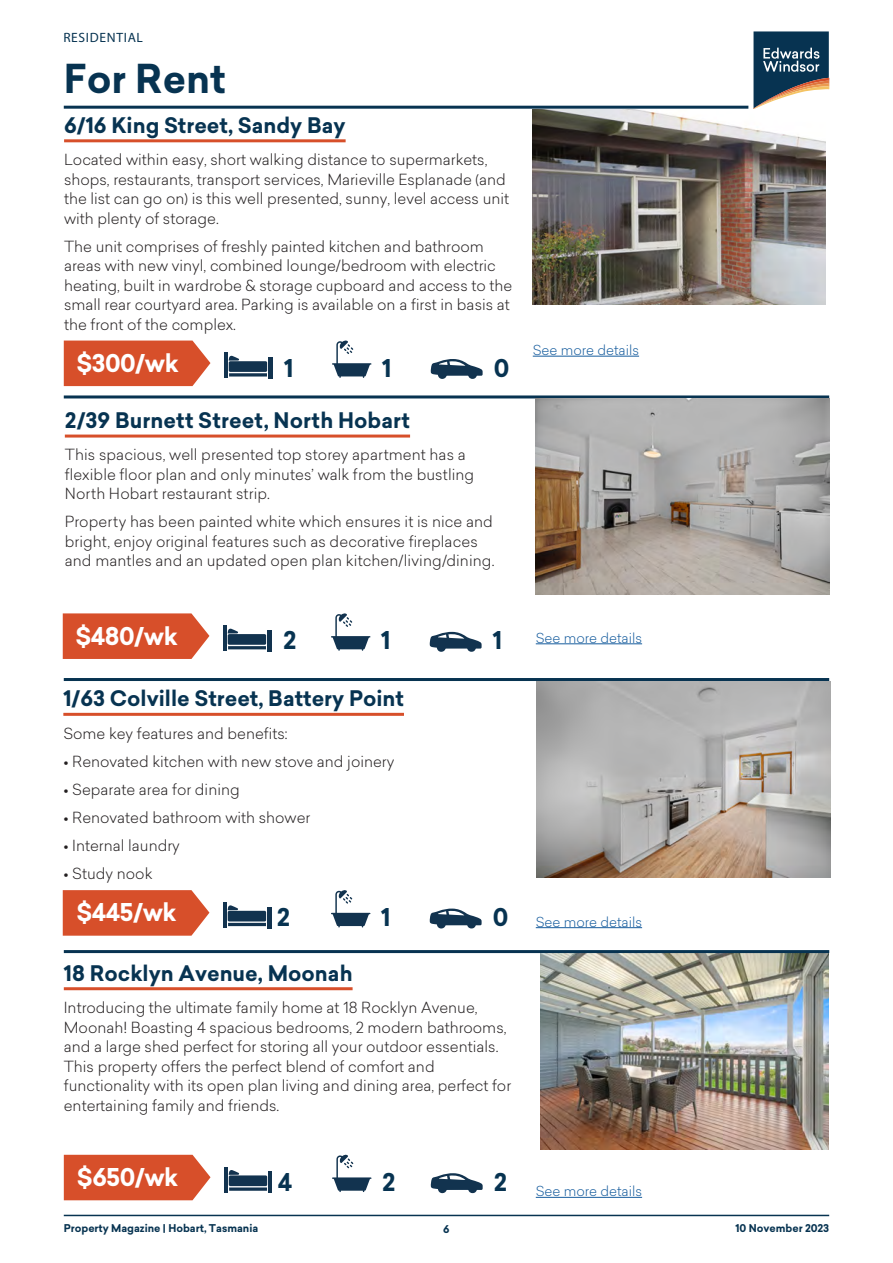
<style>
.page{position:relative;width:893px;height:1263px;background:#fff}
.page>*{position:absolute;margin:0;border:0;box-sizing:border-box;transform-origin:0 0}
.heading_1{font:700 39px "Sailec";color:#073351}
.price{font:700 24px "Sailec";letter-spacing:-.02em;color:#fff}
.feature_number{font:700 24px "Sailec";color:#073351}
.subheading_1{font:700 21px "Sailec";color:#073351}
.body_text{font:300 15px/19.5px "Sailec";color:#231f20}
.body_text-2{font:300 13.5px "Sailec";color:#175d9e}
.PROPERTY_TYPE{font:13.5px "Myriad Pro";letter-spacing:.05em;color:#073351}
.t1{font:700 10.5px "Sailec";color:#073351}
</style>
<div class="page">
<img style="left:540px;top:953px;width:288px;height:196px">
<hr style="left:64px;top:1215px;width:765px;height:1px;background:#073351">
<svg style="left:753px;top:31px;width:76px;height:78px"></svg>
<hr style="left:64px;top:106px;width:684px;height:3px;background:#073351">
<hr style="left:64px;top:139px;width:282px;height:3px;background:#d74f2a">
<hr style="left:65px;top:435px;width:345px;height:3px;background:#d74f2a">
<hr style="left:63px;top:713px;width:341px;height:3px;background:#d74f2a">
<hr style="left:64px;top:987px;width:289px;height:3px;background:#d74f2a">
<hr style="left:64px;top:395px;width:765px;height:3px;background:#073351">
<hr style="left:64px;top:678px;width:765px;height:3px;background:#073351">
<hr style="left:64px;top:950px;width:765px;height:3px;background:#073351">
<svg style="left:332px;top:340px;width:40px;height:38px"></svg>
<svg style="left:332px;top:1154px;width:40px;height:38px"></svg>
<svg style="left:331px;top:613px;width:40px;height:38px"></svg>
<svg style="left:331px;top:890px;width:40px;height:37px"></svg>
<svg style="left:431px;top:359px;width:52px;height:20px"></svg>
<svg style="left:431px;top:1173px;width:52px;height:20px"></svg>
<svg style="left:430px;top:632px;width:52px;height:20px"></svg>
<svg style="left:430px;top:908px;width:52px;height:21px"></svg>
<hr style="left:225px;top:352px;width:3px;height:26px;background:#12334f">
<div style="left:268px;top:357px;width:5px;height:22px;background:#12334f"></div>
<svg style="left:229px;top:355px;width:38px;height:21px"></svg>
<hr style="left:225px;top:1167px;width:3px;height:25px;background:#12334f">
<hr style="left:268px;top:1172px;width:3px;height:21px;background:#12334f">
<svg style="left:229px;top:1170px;width:38px;height:21px"></svg>
<hr style="left:224px;top:625px;width:3px;height:26px;background:#12334f">
<hr style="left:267px;top:630px;width:4px;height:22px;background:#12334f">
<svg style="left:228px;top:628px;width:38px;height:21px"></svg>
<hr style="left:224px;top:902px;width:3px;height:26px;background:#12334f">
<hr style="left:267px;top:907px;width:4px;height:21px;background:#12334f">
<svg style="left:228px;top:905px;width:38px;height:21px"></svg>
<div style="left:64px;top:341px;width:146px;height:45px;background:#d74f2a"></div>
<div style="left:64px;top:1155px;width:147px;height:45px;background:#d74f2a"></div>
<svg style="left:63px;top:613px;width:146px;height:46px;background:#d95a38"></svg>
<svg style="left:63px;top:890px;width:146px;height:46px;background:#d95a38"></svg>
<hr style="left:536px;top:643px;width:106px;height:1px;background:#175d9e">
<hr style="left:533px;top:356px;width:106px;height:1px;background:#175d9e">
<hr style="left:536px;top:927px;width:106px;height:1px;background:#175d9e">
<hr style="left:536px;top:1197px;width:106px;height:1px;background:#175d9e">
<img style="left:536px;top:681px;width:294px;height:196px">
<img style="left:533px;top:109px;width:292px;height:195px">
<img style="left:535px;top:398px;width:294px;height:197px">
<p class="PROPERTY_TYPE" style="left:63px;top:29px;width:81px">RESIDENTIAL</p>
<p class="heading_1" style="left:64px;top:51px;width:164px">For Rent</p>
<p class="subheading_1" style="left:64px;top:110px;width:283px">6/16 King Street, Sandy Bay</p>
<p class="body_text" style="left:64px;top:150px;width:447px">Located within easy, short walking distance to supermarkets, shops, restaurants, transport services, Marieville Esplanade (and the list can go on) is this well presented, sunny, level access unit with plenty of storage.</p>
<p class="body_text" style="left:64px;top:236px;width:450px">The unit comprises of freshly painted kitchen and bathroom areas with new vinyl, combined lounge/bedroom with electric heating, built in wardrobe &amp; storage cupboard and access to the small rear courtyard area. Parking is available on a first in basis at the front of the complex.</p>
<p class="price" style="left:76px;top:346px;width:104px">$300/wk</p>
<p class="feature_number" style="left:284px;top:351px;width:11px">1</p>
<p class="feature_number" style="left:382px;top:351px;width:11px">1</p>
<p class="feature_number" style="left:494px;top:351px;width:17px">0</p>
<p class="subheading_1" style="left:65px;top:405px;width:347px">2/39 Burnett Street, North Hobart</p>
<p class="body_text" style="left:65px;top:445px;width:411px">This spacious, well presented top storey apartment has a flexible floor plan and only minutes’ walk from the bustling<br>North Hobart restaurant strip.</p>
<p class="body_text" style="left:65px;top:512px;width:431px">Property has been painted white which ensures it is nice and bright, enjoy original features such as decorative fireplaces and mantles and an updated open plan kitchen/living/dining.</p>
<p class="price" style="left:75px;top:619px;width:104px">$480/wk</p>
<p class="feature_number" style="left:283px;top:623px;width:15px">2</p>
<p class="feature_number" style="left:381px;top:623px;width:11px">1</p>
<p class="subheading_1" style="left:63px;top:684px;width:342px">1/63 Colville Street, Battery Point</p>
<p class="body_text" style="left:63px;top:723px;width:226px">Some key features and benefits:</p>
<p class="body_text" style="left:63px;top:751px;width:333px">• Renovated kitchen with new stove and joinery</p>
<p class="body_text" style="left:63px;top:779px;width:178px">• Separate area for dining</p>
<p class="body_text" style="left:63px;top:807px;width:248px">• Renovated bathroom with shower</p>
<p class="body_text" style="left:63px;top:835px;width:118px">• Internal laundry</p>
<p class="body_text" style="left:63px;top:863px;width:91px">• Study nook</p>
<p class="price" style="left:77px;top:895px;width:102px">$445/wk</p>
<p class="feature_number" style="left:277px;top:900px;width:15px">2</p>
<p class="feature_number" style="left:381px;top:900px;width:11px">1</p>
<p class="feature_number" style="left:493px;top:623px;width:11px">1</p>
<p class="feature_number" style="left:493px;top:900px;width:17px">0</p>
<p class="subheading_1" style="left:64px;top:958px;width:290px">18 Rocklyn Avenue, Moonah</p>
<p class="body_text" style="left:64px;top:997px;width:449px">Introducing the ultimate family home at 18 Rocklyn Avenue, Moonah! Boasting 4 spacious bedrooms, 2 modern bathrooms, and a large shed perfect for storing all your outdoor essentials.<br>This property offers the perfect blend of comfort and functionality with its open plan living and dining area, perfect for entertaining family and friends.</p>
<p class="price" style="left:77px;top:1160px;width:103px">$650/wk</p>
<p class="feature_number" style="left:278px;top:1165px;width:16px">4</p>
<p class="feature_number" style="left:382px;top:1165px;width:15px">2</p>
<p class="feature_number" style="left:494px;top:1165px;width:15px">2</p>
<p class="body_text-2" style="left:533px;top:341px;width:108px">See more details</p>
<p class="body_text-2" style="left:536px;top:628px;width:108px">See more details</p>
<p class="body_text-2" style="left:536px;top:912px;width:108px">See more details</p>
<p class="body_text-2" style="left:536px;top:1182px;width:108px">See more details</p>
<p class="t1" style="left:64px;top:1220px;width:196px">Property Magazine | Hobart, Tasmania</p>
<p class="t1" style="left:443px;top:1221px;width:8px">6</p>
<p class="t1" style="left:735px;top:1220px;width:95px">10 November 2023</p>
</div>
